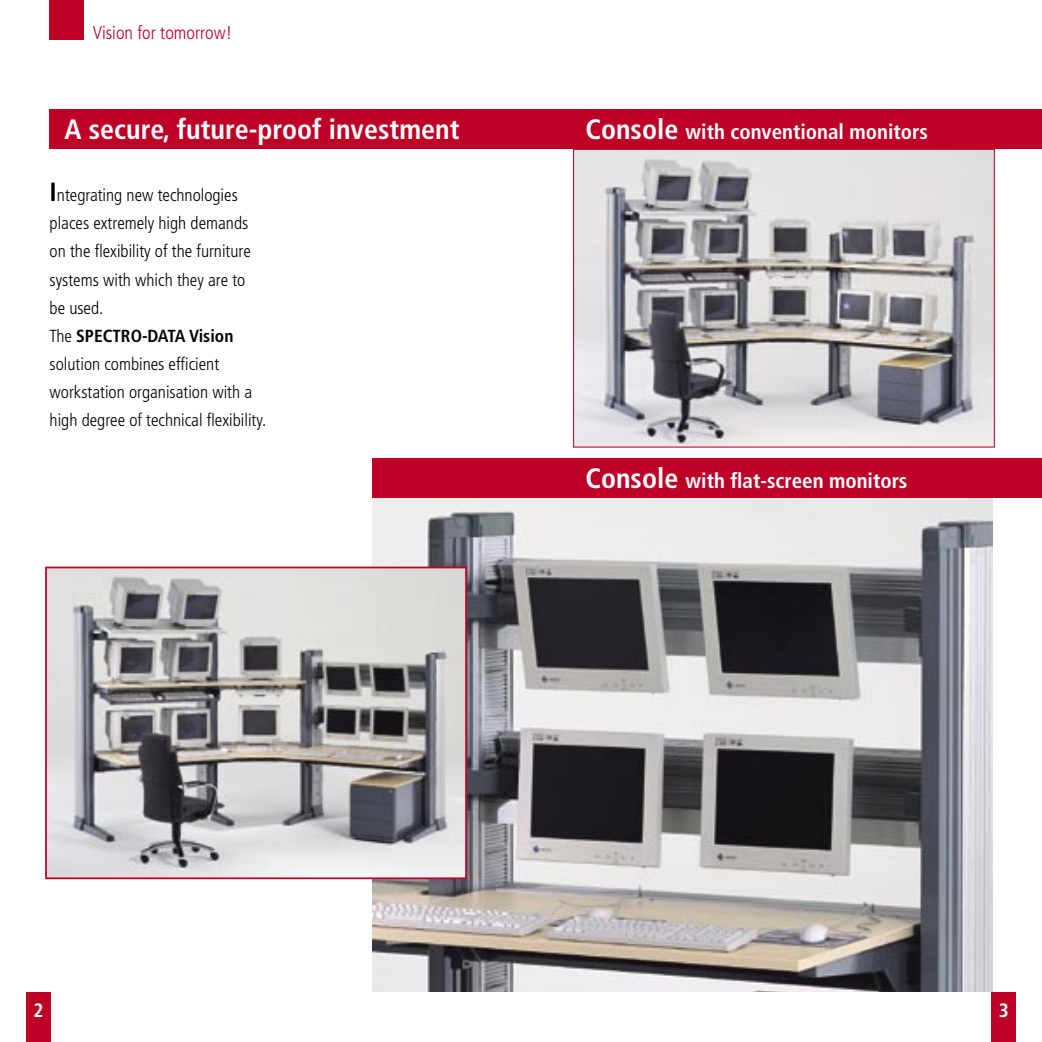
<style>
.page{position:relative;width:1042px;height:1042px;background:#fff}
.page>*{position:absolute;margin:0;border:0;box-sizing:border-box;transform-origin:0 0}
.t1{font:700 condensed 28px "Frutiger";color:#fff}
.t2{font:700 condensed 21px "Frutiger";color:#fff}
.t3{font:700 condensed 19.25px "Frutiger";color:#fff}
.t4{font:300 condensed 18.38px "Frutiger";color:#be0027}
.t5{font:300 condensed 17.5px/28px "Frutiger";color:#000}
.s1{font-size:28px}
.s2{font-weight:700;font-size:26.25px}
.s3{font-weight:700}
</style>
<div class="page">
<div style="left:26px;top:992px;width:25px;height:50px;background:#be0027"></div>
<div style="left:991px;top:992px;width:25px;height:50px;background:#be0027"></div>
<img style="left:575px;top:151px;width:418px;height:294px">
<div style="left:573px;top:149px;width:422px;height:298px;border:1px solid #be0027"></div>
<div style="left:50px;top:109px;width:992px;height:40px;background:#be0027"></div>
<img style="left:372px;top:498px;width:620px;height:493px">
<div style="left:372px;top:458px;width:670px;height:40px;background:#be0027"></div>
<div style="left:50px;top:0;width:34px;height:40px;background:#be0027"></div>
<img style="left:48px;top:569px;width:416px;height:307px">
<div style="left:45px;top:566px;width:422px;height:313px;border:2px solid #be0027"></div>
<p class="t4" style="left:93px;top:23px;width:141px">Vision for tomorrow!</p>
<h1 class="t1" style="left:64px;top:112px;width:396px">A secure, future-proof investment</h1>
<p class="t2" style="left:585px;top:119px;width:344px"><span class="s1">Console</span> with conventional monitors</p>
<p class="t5" style="left:50px;top:182px;width:218px"><span class="s2">I</span>ntegrating new technologies places extremely high demands on the flexibility of the furniture systems with which they are to<br>be used.<br>The <span class="s3">SPECTRO-DATA Vision </span>solution combines efficient workstation organisation with a high degree of technical flexibility.</p>
<p class="t2" style="left:585px;top:469px;width:323px"><span class="s1">Console</span> with flat-screen monitors</p>
<p class="t3" style="left:34px;top:999px;width:12px">2</p>
<p class="t3" style="left:998px;top:999px;width:12px">3</p>
</div>
